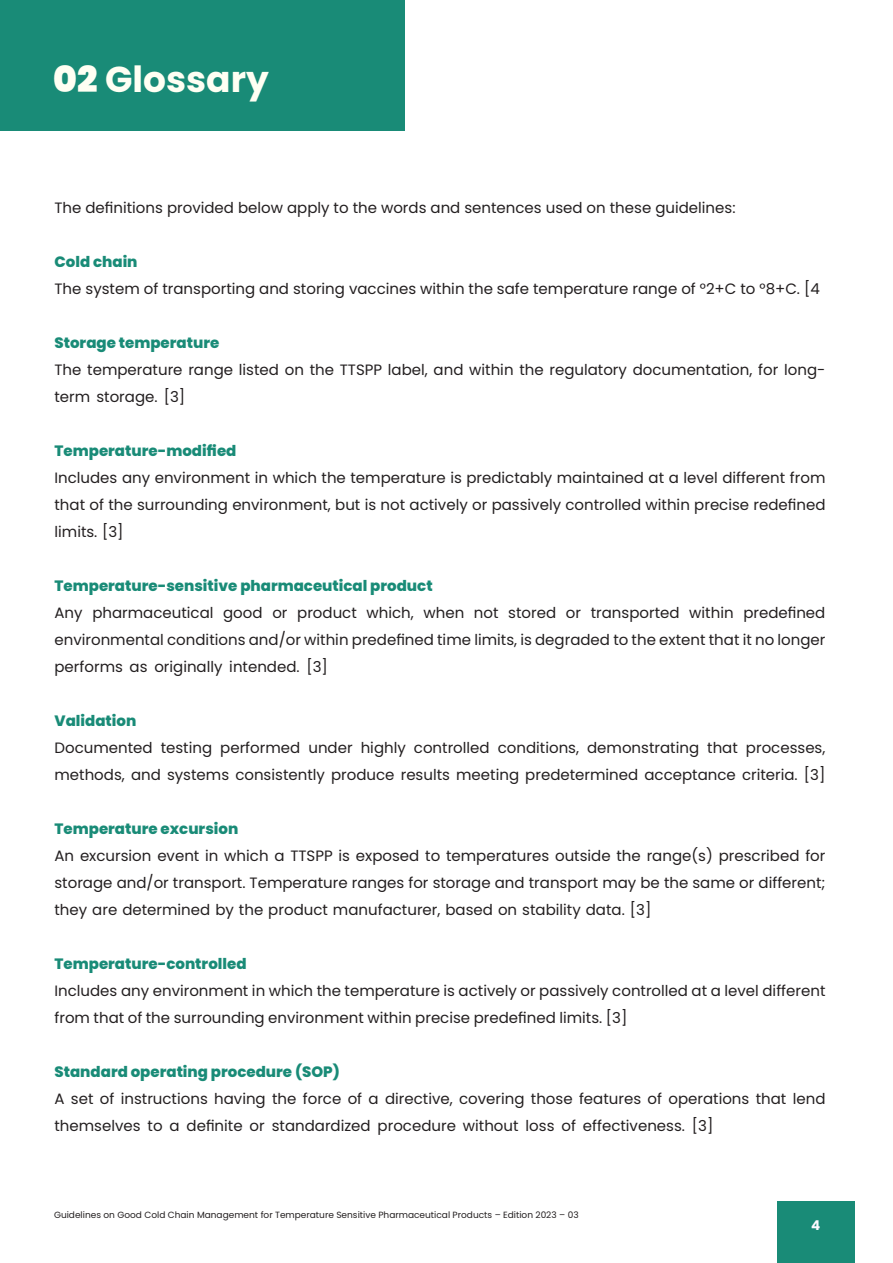
<style>
.page{position:relative;width:893px;height:1263px;background:#fff}
.page>*{position:absolute;margin:0;border:0;box-sizing:border-box;transform-origin:0 0}
.t1{font:700 36px "Poppins";color:#fffff3}
.t2{font:15px/27px "Poppins";color:#231f20}
.t3{font:800 15px "Poppins";color:#198b77}
.t4{font:700 13.5px "Poppins";color:#fbfaff}
.t5{font:9px "Poppins";color:#231f20}
.s1{font-weight:900}
</style>
<div class="page">
<div style="left:777px;top:1201px;width:78px;height:62px;background:#198b77"></div>
<div style="left:0;top:1px;width:405px;height:130px;background:#198b77"></div>
<p class="t1" style="left:53px;top:58px;width:217px"><span class="s1">02</span> Glossary</p>
<p class="t2" style="left:54px;top:194px;width:682px">The definitions provided below apply to the words and sentences used on these guidelines:</p>
<p class="t3" style="left:54px;top:253px;width:85px">Cold chain</p>
<p class="t2" style="left:54px;top:275px;width:767px">The system of transporting and storing vaccines within the safe temperature range of °2+C to °8+C. [4</p>
<p class="t3" style="left:54px;top:334px;width:166px">Storage temperature</p>
<p class="t2" style="left:54px;top:356px;width:772px">The temperature range listed on the TTSPP label, and within the regulatory documentation, for long&shy;term storage. [3]</p>
<p class="t3" style="left:54px;top:442px;width:183px">Temperature-modified</p>
<p class="t2" style="left:54px;top:464px;width:772px;text-align:justify">Includes any environment in which the temperature is predictably maintained at a level different from that of the surrounding environment, but is not actively or passively controlled within precise redefined limits. [3]</p>
<p class="t3" style="left:54px;top:577px;width:380px">Temperature-sensitive pharmaceutical product</p>
<p class="t2" style="left:54px;top:599px;width:772px;text-align:justify">Any pharmaceutical good or product which, when not stored or transported within predefined environmental conditions and/or within predefined time limits, is degraded to the extent that it no longer performs as originally intended. [3]</p>
<p class="t3" style="left:54px;top:712px;width:83px">Validation</p>
<p class="t2" style="left:54px;top:734px;width:772px">Documented testing performed under highly controlled conditions, demonstrating that processes, methods, and systems consistently produce results meeting predetermined acceptance criteria. [3]</p>
<p class="t3" style="left:54px;top:820px;width:185px">Temperature excursion</p>
<p class="t2" style="left:54px;top:842px;width:772px;text-align:justify">An excursion event in which a TTSPP is exposed to temperatures outside the range(s) prescribed for storage and/or transport. Temperature ranges for storage and transport may be the same or different; they are determined by the product manufacturer, based on stability data. [3]</p>
<p class="t3" style="left:54px;top:955px;width:194px">Temperature-controlled</p>
<p class="t2" style="left:54px;top:977px;width:772px">Includes any environment in which the temperature is actively or passively controlled at a level different from that of the surrounding environment within precise predefined limits. [3]</p>
<p class="t3" style="left:54px;top:1063px;width:287px">Standard operating procedure (SOP)</p>
<p class="t2" style="left:54px;top:1085px;width:772px">A set of instructions having the force of a directive, covering those features of operations that lend themselves to a definite or standardized procedure without loss of effectiveness. [3]</p>
<p class="t5" style="left:54px;top:1210px;width:526px">Guidelines on Good Cold Chain Management for Temperature Sensitive Pharmaceutical Products – Edition 2023 – 03</p>
<p class="t4" style="left:811px;top:1218px;width:11px">4</p>
</div>
